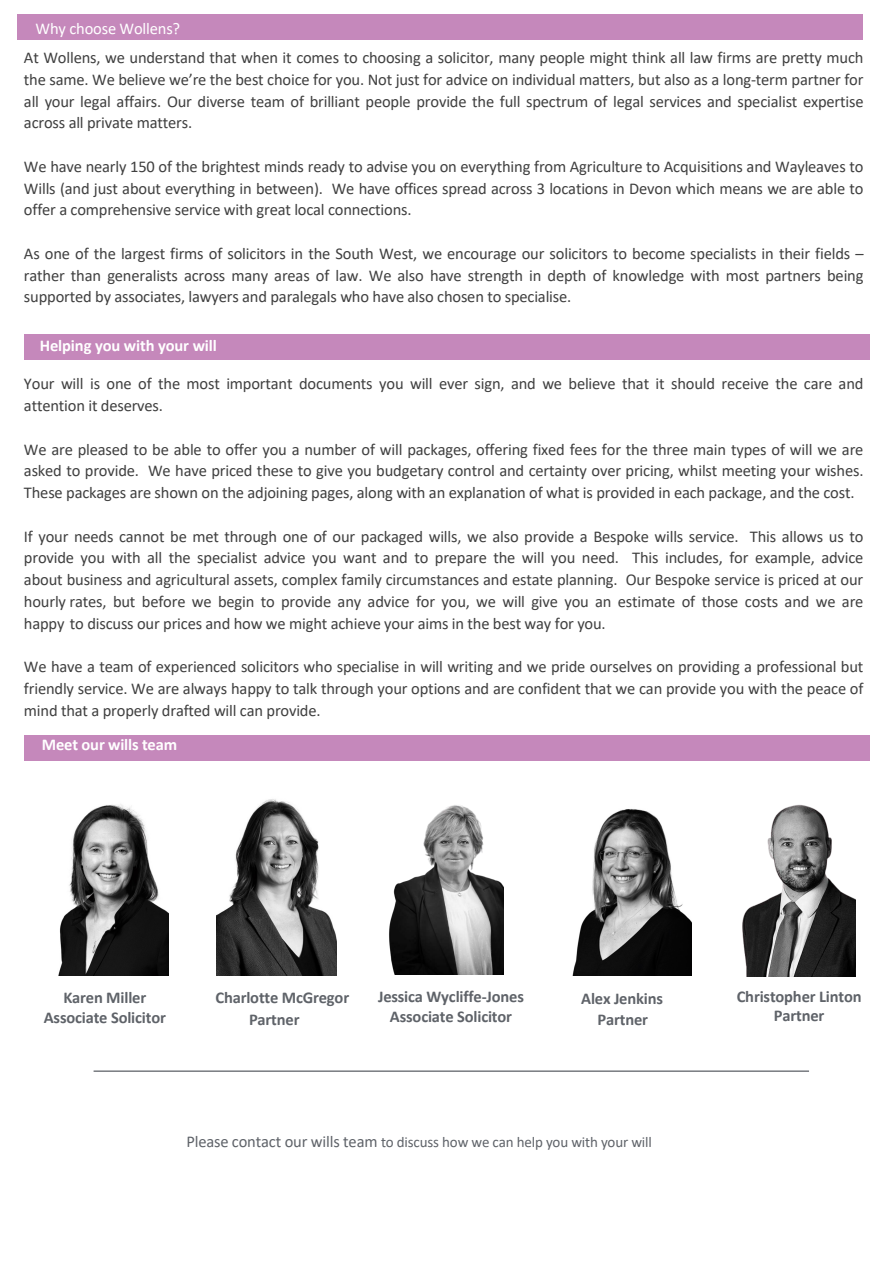
<style>
.page{position:relative;width:893px;height:1263px;background:#fff}
.page>*{position:absolute;margin:0;border:0;box-sizing:border-box;transform-origin:0 0}
.t1{font:16.5px/21.8px "Calibri";letter-spacing:-.01em;color:#404040;text-align:justify}
.t2{font:700 16.5px/19.2px "Calibri";letter-spacing:-.01em;color:#5f6369;text-align:center}
.t3{font:700 16.5px/19.2px "Calibri";letter-spacing:-.01em;color:#5f6369;text-align:center}
.t4{font:700 16.5px "Calibri";letter-spacing:-.005em;color:#fff}
.t5{font:16.5px "Calibri";letter-spacing:-.01em;color:#fff}
.t6{font:15px "Calibri";letter-spacing:-.01em;color:#5f6369}
.s1{font-style:inherit}
.s2{font-size:16.5px}
</style>
<div class="page">
<div style="left:24px;top:735px;width:845px;height:26px;background:#c588bb"></div>
<div style="left:24px;top:334px;width:845px;height:26px;background:#c588bb"></div>
<img style="left:572px;top:809px;width:119px;height:166px">
<img style="left:58px;top:804px;width:110px;height:171px">
<hr style="left:94px;top:1070px;width:715px;height:2px;background:#5f6369">
<div style="left:18px;top:14px;width:845px;height:26px;background:#c588bb"></div>
<img style="left:216px;top:799px;width:121px;height:177px">
<img style="left:389px;top:805px;width:114px;height:169px">
<img style="left:742px;top:804px;width:113px;height:172px">
<p class="t5" style="left:36px;top:17px;width:146px">Why choose Wollens?</p>
<p class="t1" style="left:24px;top:46px;width:841px">At Wollens, we understand that when it comes to choosing a solicitor, many people might think all law firms are pretty much the same. We believe we’re the best choice for you. Not just for advice on individual matters, but also as a long-term partner for all your legal affairs. Our diverse team of brilliant people provide the full spectrum of legal services and specialist expertise across all private matters.</p>
<p class="t1" style="left:24px;top:155px;width:841px">We have nearly 150 of the brightest minds ready to advise you on everything from Agriculture to Acquisitions and Wayleaves to Wills (and just about everything in between). We have offices spread across 3 locations in Devon which means we are able to offer a comprehensive service with great local connections.</p>
<p class="t1" style="left:24px;top:242px;width:841px">As one of the largest firms of solicitors in the South West, we encourage our solicitors to become specialists in their fields – rather than generalists across many areas of law. We also have strength in depth of knowledge with most partners being supported by associates, lawyers and paralegals who have also chosen to specialise.</p>
<p class="t4" style="left:40px;top:333px;width:179px">Helping you with your will</p>
<p class="t1" style="left:24px;top:373px;width:841px">Your will is one of the most important documents you will ever sign, and we believe that it should receive the care and attention it deserves.</p>
<p class="t1" style="left:24px;top:438px;width:841px">We are pleased to be able to offer you a number of will packages, offering fixed fees for the three main types of will we are asked to provide. We have priced these to give you budgetary control and certainty over pricing, whilst meeting your wishes.<br>These packages are shown on the adjoining pages, along with an explanation of what is provided in each package, and the cost.</p>
<p class="t1" style="left:24px;top:525px;width:841px">If your needs cannot be met through one of our packaged wills, we also provide a Bespoke wills service. This allows us to provide you with all the specialist advice you want and to prepare the will you need. This includes, for example, advice about business and agricultural assets, complex family circumstances and estate planning. Our Bespoke service is priced at our hourly rates, but before we begin to provide any advice for you, we will give you an estimate of those costs and we are happy to discuss our prices and how we might achieve your aims in the best way for you.</p>
<p class="t1" style="left:24px;top:655px;width:841px">We have a team of experienced solicitors who specialise in will writing and we pride ourselves on providing a professional but friendly service. We are always happy to talk through your options and are confident that we can provide you with the peace of mind that a properly drafted will can provide.</p>
<p class="t4" style="left:42px;top:733px;width:137px">Meet our wills team</p>
<p class="t2" style="left:44px;top:988px;width:124px">Karen Miller<br>Associate Solicitor</p>
<p class="t3" style="left:249px;top:986px;width:102px;line-height:22.4px;text-align:left;text-indent:-34px"><span class="s1">Charlotte</span> McGregor<br>Partner</p>
<p class="t2" style="left:378px;top:987px;width:147px">Jessica Wycliffe-Jones<br>Associate Solicitor</p>
<p class="t2" style="left:581px;top:988px;width:83px">Alex Jenkins</p>
<p class="t3" style="left:598px;top:1010px;width:52px">Partner</p>
<p class="t6" style="left:186px;top:1132px;width:467px"><span class="s2">Please contact our wills team</span> to discuss how we can help you with your will</p>
<p class="t3" style="left:737px;top:986px;width:126px">Christopher Linton<br>Partner</p>
</div>
